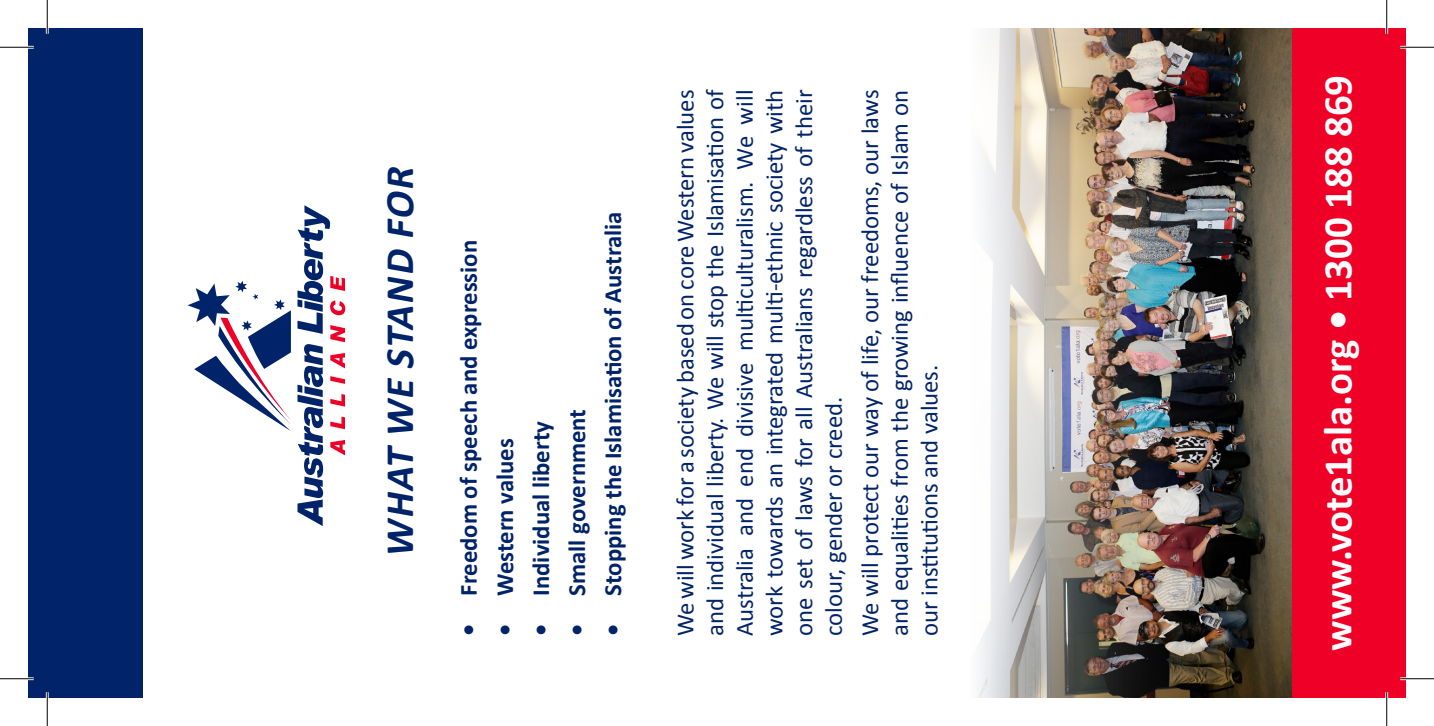
<style>
.page{position:relative;width:1434px;height:726px;background:#fff}
.page>*{position:absolute;margin:0;border:0;box-sizing:border-box;transform-origin:0 0}
.t1{font:700 40.95px "Calibri";color:#fff}
.t2{font:italic 700 40.5px "Calibri";color:#002369}
.t3{font:24.75px/29.7px "Calibri";color:#002369;text-align:justify}
.t4{font:700 24.75px "Calibri";color:#002369}
</style>
<div class="page">
<svg style="left:297px;top:205px;width:48px;height:321px"></svg>
<svg style="left:188px;top:281px;width:103px;height:150px"></svg>
<div style="left:28px;top:28px;width:115px;height:670px;background:#002369"></div>
<div style="left:1291px;top:28px;width:115px;height:670px;background:#ef0027"></div>
<img style="left:978px;top:28px;width:313px;height:670px">
<hr style="left:0;top:46px;width:34px;height:3px;background:#fff">
<hr style="left:1400px;top:46px;width:34px;height:3px;background:#fff">
<hr style="left:0;top:677px;width:34px;height:3px;background:#fff">
<hr style="left:1400px;top:677px;width:34px;height:3px;background:#fff">
<hr style="left:46px;top:0;width:3px;height:34px;background:#fff">
<hr style="left:46px;top:692px;width:3px;height:34px;background:#fff">
<hr style="left:1385px;top:0;width:3px;height:34px;background:#fff">
<hr style="left:1385px;top:692px;width:3px;height:34px;background:#fff">
<hr style="left:0;top:47px;width:34px;height:1px;background:#000">
<hr style="left:1400px;top:47px;width:34px;height:1px;background:#000">
<hr style="left:0;top:678px;width:34px;height:1px;background:#000">
<hr style="left:1400px;top:678px;width:34px;height:1px;background:#000">
<hr style="left:47px;top:0;width:1px;height:34px;background:#000">
<hr style="left:47px;top:692px;width:1px;height:34px;background:#000">
<hr style="left:1386px;top:0;width:1px;height:34px;background:#000">
<hr style="left:1386px;top:692px;width:1px;height:34px;background:#000">
<p class="t2" style="left:375px;top:557px;width:399px;rotate:-90deg">WHAT WE STAND FOR</p>
<p class="t4" style="left:453px;top:636px;width:398px;rotate:-90deg">• Freedom of speech and expression</p>
<p class="t4" style="left:489px;top:636px;width:199px;rotate:-90deg">• Western values</p>
<p class="t4" style="left:526px;top:636px;width:217px;rotate:-90deg">• Individual liberty</p>
<p class="t4" style="left:562px;top:636px;width:229px;rotate:-90deg">• Small government</p>
<p class="t4" style="left:598px;top:636px;width:426px;rotate:-90deg">• Stopping the Islamisation of Australia</p>
<p class="t3" style="left:670px;top:636px;width:548px;rotate:-90deg">We will work for a society based on core Western values and individual liberty. We will stop the Islamisation of Australia and end divisive multiculturalism. We will work towards an integrated multi-ethnic society with one set of laws for all Australians regardless of their colour, gender or creed.</p>
<p class="t3" style="left:855px;top:636px;width:548px;rotate:-90deg">We will protect our way of life, our freedoms, our laws and equalities from the growing influence of Islam on our institutions and values.</p>
<p class="t1" style="left:1313px;top:651px;width:577px;rotate:-90deg">www.vote1ala.org • 1300 188 869</p>
</div>
